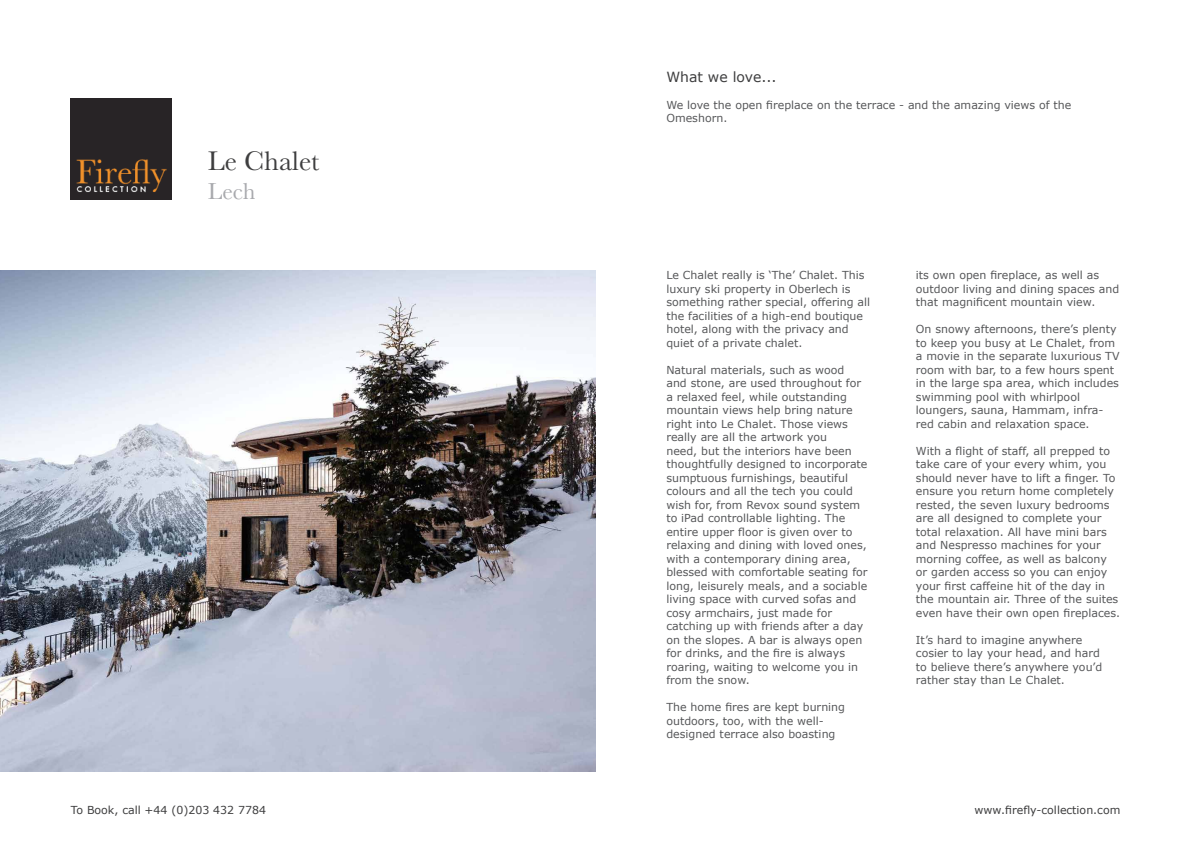
<style>
.page{position:relative;width:1191px;height:842px;background:#fff}
.page>*{position:absolute;margin:0;border:0;box-sizing:border-box;transform-origin:0 0}
.t1{font:28px "Baskerville";color:#3e3e3f}
.t2{font:24px "Baskerville";color:#a8a9ad}
.t3{font:14px "Verdana";color:#3e3e3f}
.t4{font:11px/13.5px "Verdana";color:#57585a}
.t5{font:11px "Verdana";color:#3e3e3f}
</style>
<div class="page">
<img style="left:71px;top:99px;width:101px;height:101px">
<img style="left:0;top:271px;width:595px;height:500px">
<h1 class="t1" style="left:208px;top:144px;width:113px">Le Chalet</h1>
<h2 class="t2" style="left:208px;top:177px;width:49px">Lech</h2>
<p class="t5" style="left:71px;top:805px;width:197px">To Book, call +44 (0)203 432 7784</p>
<p class="t3" style="left:666px;top:71px;width:112px">What we love...</p>
<p class="t4" style="left:666px;top:98px;width:406px">We love the open fireplace on the terrace - and the amazing views of the<br>Omeshorn.</p>
<p class="t4" style="left:666px;top:269px;width:205px">Le Chalet really is ‘The’ Chalet. This luxury ski property in Oberlech is something rather special, offering all the facilities of a high-end boutique hotel, along with the privacy and quiet of a private chalet.</p>
<p class="t4" style="left:666px;top:364px;width:203px">Natural materials, such as wood and stone, are used throughout for a relaxed feel, while outstanding mountain views help bring nature right into Le Chalet. Those views really are all the artwork you<br>need, but the interiors have been thoughtfully designed to incorporate sumptuous furnishings, beautiful colours and all the tech you could wish for, from Revox sound system to iPad controllable lighting. The entire upper floor is given over to relaxing and dining with loved ones, with a contemporary dining area, blessed with comfortable seating for long, leisurely meals, and a sociable living space with curved sofas and cosy armchairs, just made for catching up with friends after a day on the slopes. A bar is always open for drinks, and the fire is always roaring, waiting to welcome you in from the snow.</p>
<p class="t4" style="left:666px;top:701px;width:180px">The home fires are kept burning outdoors, too, with the well&shy;designed terrace also boasting</p>
<p class="t4" style="left:916px;top:269px;width:205px">its own open fireplace, as well as outdoor living and dining spaces and that magnificent mountain view.</p>
<p class="t4" style="left:916px;top:323px;width:205px">On snowy afternoons, there’s plenty to keep you busy at Le Chalet, from a movie in the separate luxurious TV room with bar, to a few hours spent in the large spa area, which includes swimming pool with whirlpool loungers, sauna, Hammam, infra&shy;red cabin and relaxation space.</p>
<p class="t4" style="left:916px;top:444px;width:206px">With a flight of staff, all prepped to take care of your every whim, you should never have to lift a finger. To ensure you return home completely rested, the seven luxury bedrooms are all designed to complete your total relaxation. All have mini bars and Nespresso machines for your morning coffee, as well as balcony or garden access so you can enjoy your first caffeine hit of the day in the mountain air. Three of the suites even have their own open fireplaces.</p>
<p class="t4" style="left:916px;top:634px;width:188px">It’s hard to imagine anywhere cosier to lay your head, and hard to believe there’s anywhere you’d rather stay than Le Chalet.</p>
<p class="t5" style="left:974px;top:802px;width:147px">www.firefly-collection.com</p>
</div>
